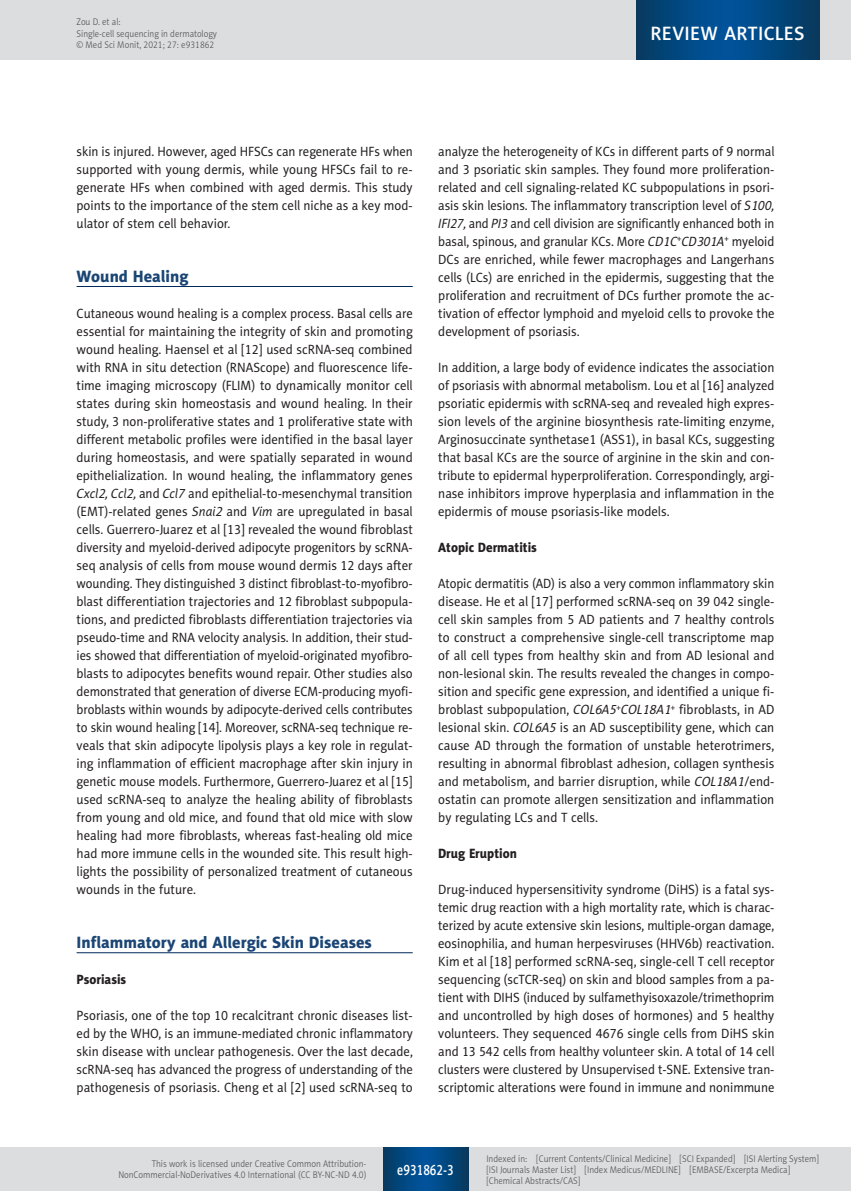
<style>
.page{position:relative;width:851px;height:1191px;background:#fff}
.page>*{position:absolute;margin:0;border:0;box-sizing:border-box;transform-origin:0 0}
.t1{font:19.5px "Naomi Sans EFN Medium";letter-spacing:.015em;color:#fff}
.MSM_Headline_1{font:16.5px "Naomi Sans EFN Heavy";color:#1a4574}
.MSM_e-PAGINA{font:15px "Naomi Sans EFN Medium";color:#fff;scale:.8 1}
.MSM_Body{font:13.5px/18px "Naomi Sans EFN";color:#231f20;text-align:justify;scale:.94 1}
.MSM_Body-2{font:13.5px/18px "Naomi Sans EFN";color:#231f20;text-align:justify;scale:.95 1}
.MSM_Body-3{font:13.5px/18px "Naomi Sans EFN";color:#231f20;text-align:justify;scale:.93 1}
.MSM_Headline_2{font:13.5px "Naomi Sans EFN Heavy";color:#231f20;scale:.95 1}
.MSM_pagina_zywa{font:9.75px/11.2px "Naomi Sans EFN Light";color:#57585a;scale:.9 1}
.MSM_pagina_sygnatura{font:9.75px "Naomi Sans EFN Light";color:#57585a;scale:.9 1}
.s1{font-style:italic}
</style>
<div class="page">
<hr style="left:77px;top:286px;width:335px;height:1px;background:#00295c">
<hr style="left:77px;top:952px;width:335px;height:1px;background:#00295c">
<div style="left:0;top:1148px;width:850px;height:43px;background:#dcdddf"></div>
<svg style="left:383px;top:1147px;width:85px;height:43px"></svg>
<div style="left:0;top:0;width:850px;height:60px;background:#dcdddf"></div>
<svg style="left:636px;top:0;width:183px;height:60px"></svg>
<p class="MSM_pagina_zywa" style="left:77px;top:16px;width:157px">Zou D. et al:<br>Single-cell sequencing in dermatology</p>
<p class="MSM_pagina_sygnatura" style="left:77px;top:39px;width:154px">© Med Sci Monit, 2021; 27: e931862</p>
<h1 class="t1" style="left:650px;top:22px;width:155px">REVIEW ARTICLES</h1>
<p class="MSM_Body" style="left:77px;top:142px;width:359px">skin is injured. However, aged HFSCs can regenerate HFs when supported with young dermis, while young HFSCs fail to re&shy;generate HFs when combined with aged dermis. This study points to the importance of the stem cell niche as a key mod&shy;ulator of stem cell behavior.</p>
<p class="MSM_Headline_1" style="left:77px;top:266px;width:113px">Wound Healing</p>
<p class="MSM_Body" style="left:77px;top:304px;width:359px">Cutaneous wound healing is a complex process. Basal cells are essential for maintaining the integrity of skin and promoting wound healing. Haensel et al [12] used scRNA-seq combined with RNA in situ detection (RNAScope) and fluorescence life&shy;time imaging microscopy (FLIM) to dynamically monitor cell states during skin homeostasis and wound healing. In their study, 3 non-proliferative states and 1 proliferative state with different metabolic profiles were identified in the basal layer during homeostasis, and were spatially separated in wound epithelialization. In wound healing, the inflammatory genes <span class="s1">Cxcl2, Ccl2,</span> and <span class="s1">Ccl7</span> and epithelial-to-mesenchymal transition (EMT)-related genes <span class="s1">Snai2</span> and <span class="s1">Vim</span> are upregulated in basal cells. Guerrero-Juarez et al [13] revealed the wound fibroblast diversity and myeloid-derived adipocyte progenitors by scRNA&shy;seq analysis of cells from mouse wound dermis 12 days after wounding. They distinguished 3 distinct fibroblast-to-myofibro&shy;blast differentiation trajectories and 12 fibroblast subpopula&shy;tions, and predicted fibroblasts differentiation trajectories via pseudo-time and RNA velocity analysis. In addition, their stud&shy;ies showed that differentiation of myeloid-originated myofibro&shy;blasts to adipocytes benefits wound repair. Other studies also demonstrated that generation of diverse ECM-producing myofi&shy;broblasts within wounds by adipocyte-derived cells contributes to skin wound healing [14]. Moreover, scRNA-seq technique re&shy;veals that skin adipocyte lipolysis plays a key role in regulat&shy;ing inflammation of efficient macrophage after skin injury in genetic mouse models. Furthermore, Guerrero-Juarez et al [15] used scRNA-seq to analyze the healing ability of fibroblasts from young and old mice, and found that old mice with slow healing had more fibroblasts, whereas fast-healing old mice had more immune cells in the wounded site. This result high&shy;lights the possibility of personalized treatment of cutaneous wounds in the future.</p>
<p class="MSM_Headline_1" style="left:77px;top:932px;width:297px">Inflammatory and Allergic Skin Diseases</p>
<p class="MSM_Headline_2" style="left:77px;top:971px;width:54px">Psoriasis</p>
<p class="MSM_Body-2" style="left:77px;top:1006px;width:355px">Psoriasis, one of the top 10 recalcitrant chronic diseases list&shy;ed by the WHO, is an immune-mediated chronic inflammatory skin disease with unclear pathogenesis. Over the last decade, scRNA-seq has advanced the progress of understanding of the pathogenesis of psoriasis. Cheng et al [2] used scRNA-seq to</p>
<p class="MSM_Body" style="left:438px;top:142px;width:359px">analyze the heterogeneity of KCs in different parts of 9 normal and 3 psoriatic skin samples. They found more proliferation&shy;related and cell signaling-related KC subpopulations in psori&shy;asis skin lesions. The inflammatory transcription level of <span class="s1">S100, IFI27,</span> and <span class="s1">PI3</span> and cell division are significantly enhanced both in basal, spinous, and granular KCs. More <span class="s1">CD1C</span><sup>+</sup><span class="s1">CD301A</span><sup>+</sup> myeloid DCs are enriched, while fewer macrophages and Langerhans cells (LCs) are enriched in the epidermis, suggesting that the proliferation and recruitment of DCs further promote the ac&shy;tivation of effector lymphoid and myeloid cells to provoke the development of psoriasis.</p>
<p class="MSM_Body-2" style="left:438px;top:358px;width:355px">In addition, a large body of evidence indicates the association of psoriasis with abnormal metabolism. Lou et al [16] analyzed psoriatic epidermis with scRNA-seq and revealed high expres&shy;sion levels of the arginine biosynthesis rate-limiting enzyme, Arginosuccinate synthetase1 (ASS1), in basal KCs, suggesting that basal KCs are the source of arginine in the skin and con&shy;tribute to epidermal hyperproliferation. Correspondingly, argi&shy;nase inhibitors improve hyperplasia and inflammation in the epidermis of mouse psoriasis-like models.</p>
<p class="MSM_Headline_2" style="left:438px;top:539px;width:105px">Atopic Dermatitis</p>
<p class="MSM_Body-3" style="left:438px;top:574px;width:363px">Atopic dermatitis (AD) is also a very common inflammatory skin disease. He et al [17] performed scRNA-seq on 39 042 single&shy;cell skin samples from 5 AD patients and 7 healthy controls to construct a comprehensive single-cell transcriptome map of all cell types from healthy skin and from AD lesional and non-lesional skin. The results revealed the changes in compo&shy;sition and specific gene expression, and identified a unique fi&shy;broblast subpopulation, <span class="s1">COL6A5</span><sup>+</sup><span class="s1">COL18A1</span><sup>+</sup> fibroblasts, in AD lesional skin. <span class="s1">COL6A5</span> is an AD susceptibility gene, which can cause AD through the formation of unstable heterotrimers, resulting in abnormal fibroblast adhesion, collagen synthesis and metabolism, and barrier disruption, while <span class="s1">COL18A1</span>/end&shy;ostatin can promote allergen sensitization and inflammation by regulating LCs and T cells.</p>
<p class="MSM_Headline_2" style="left:438px;top:845px;width:84px">Drug Eruption</p>
<p class="MSM_Body-2" style="left:438px;top:880px;width:355px">Drug-induced hypersensitivity syndrome (DiHS) is a fatal sys&shy;temic drug reaction with a high mortality rate, which is charac&shy;terized by acute extensive skin lesions, multiple-organ damage, eosinophilia, and human herpesviruses (HHV6b) reactivation.<br>Kim et al [18] performed scRNA-seq, single-cell T cell receptor sequencing (scTCR-seq) on skin and blood samples from a pa&shy;tient with DIHS (induced by sulfamethyisoxazole/trimethoprim and uncontrolled by high doses of hormones) and 5 healthy volunteers. They sequenced 4676 single cells from DiHS skin and 13 542 cells from healthy volunteer skin. A total of 14 cell clusters were clustered by Unsupervised t-SNE. Extensive tran&shy;scriptomic alterations were found in immune and nonimmune</p>
<p class="MSM_pagina_zywa" style="left:118px;top:1158px;width:277px;text-align:right">This work is licensed under Creative Common Attribution-<br>NonCommercial-NoDerivatives 4.0 International (CC BY-NC-ND 4.0)</p>
<p class="MSM_e-PAGINA" style="left:397px;top:1160px;width:72px">e931862-3</p>
<p class="MSM_pagina_zywa" style="left:486px;top:1152px;width:371px">Indexed in: [Current Contents/Clinical Medicine] [SCI Expanded] [ISI Alerting System] [ISI Journals Master List] [Index Medicus/MEDLINE] [EMBASE/Excerpta Medica] [Chemical Abstracts/CAS]</p>
</div>
